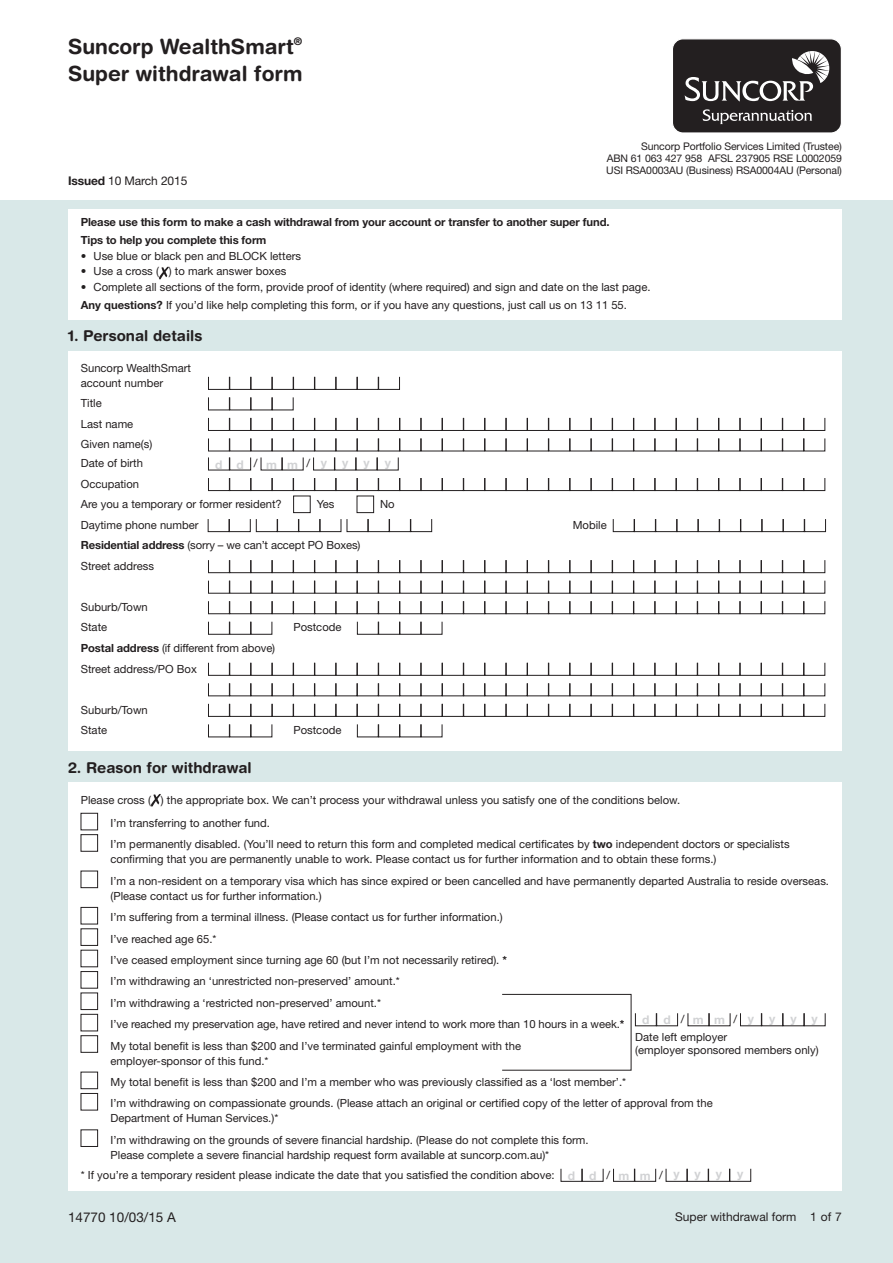
<style>
.page{position:relative;width:893px;height:1263px;background:#fff}
.page>*{position:absolute;margin:0;border:0;box-sizing:border-box;transform-origin:0 0}
.t1{font:700 21px/27px "Helvetica Rounded LT Std";color:#231f20}
.t2{font:700 15px "Helvetica Rounded LT Std";color:#231f20}
.t3{font:13.5px "Helvetica Neue LT Std";color:#231f20}
.t4{font:12px "Helvetica Neue LT Std";color:#231f20}
.t5{font:700 12px "Helvetica Neue LT Std";color:#d1d2d4}
.t6{font:11.25px/21.5px "Helvetica Neue LT Std";color:#231f20}
.t7{font:700 11.25px/17.7px "Helvetica Neue LT Std";letter-spacing:-.01em;color:#231f20}
.t8{font:10.5px/12px "Helvetica Neue LT Std";letter-spacing:-.01em;color:#231f20;text-align:justify}
.s1{font-weight:700}
.s2{font-weight:400;font-size:11.25px;color:#231f20}
.s3{font-weight:700;font-size:12px;color:#d1d2d4}
</style>
<div class="page">
<div style="left:0;top:201px;width:893px;height:1062px;background:#d9e8e8"></div>
<svg style="left:673px;top:39px;width:168px;height:94px;background:#423e3f"></svg>
<div style="left:68px;top:351px;width:774px;height:399px;background:#fff"></div>
<svg style="left:208px;top:376px;width:192px;height:14px"></svg>
<svg style="left:208px;top:397px;width:86px;height:13px"></svg>
<svg style="left:208px;top:417px;width:617px;height:14px"></svg>
<svg style="left:208px;top:438px;width:617px;height:13px"></svg>
<svg style="left:208px;top:457px;width:43px;height:13px"></svg>
<svg style="left:261px;top:457px;width:43px;height:13px"></svg>
<svg style="left:313px;top:457px;width:86px;height:13px"></svg>
<svg style="left:208px;top:478px;width:617px;height:13px"></svg>
<div style="left:293px;top:496px;width:17px;height:17px;border:1px solid #231f20"></div>
<div style="left:357px;top:496px;width:17px;height:17px;border:1px solid #231f20"></div>
<svg style="left:208px;top:519px;width:133px;height:13px"></svg>
<svg style="left:347px;top:519px;width:85px;height:13px"></svg>
<svg style="left:613px;top:519px;width:213px;height:13px"></svg>
<svg style="left:208px;top:560px;width:617px;height:13px"></svg>
<svg style="left:208px;top:580px;width:617px;height:14px"></svg>
<svg style="left:208px;top:601px;width:617px;height:13px"></svg>
<svg style="left:208px;top:621px;width:64px;height:14px"></svg>
<svg style="left:357px;top:621px;width:85px;height:14px"></svg>
<svg style="left:208px;top:662px;width:617px;height:14px"></svg>
<svg style="left:208px;top:683px;width:617px;height:13px"></svg>
<svg style="left:208px;top:703px;width:617px;height:14px"></svg>
<svg style="left:208px;top:724px;width:64px;height:13px"></svg>
<svg style="left:357px;top:724px;width:85px;height:13px"></svg>
<div style="left:68px;top:782px;width:774px;height:409px;background:#fff"></div>
<svg style="left:151px;top:794px;width:10px;height:12px"></svg>
<div style="left:81px;top:813px;width:17px;height:17px;border:1px solid #231f20"></div>
<div style="left:81px;top:834px;width:17px;height:17px;border:1px solid #231f20"></div>
<div style="left:81px;top:871px;width:17px;height:17px;border:1px solid #231f20"></div>
<div style="left:81px;top:907px;width:17px;height:17px;border:1px solid #231f20"></div>
<div style="left:81px;top:950px;width:17px;height:17px;border:1px solid #231f20"></div>
<div style="left:81px;top:971px;width:17px;height:17px;border:1px solid #231f20"></div>
<div style="left:81px;top:993px;width:17px;height:17px;border:1px solid #231f20"></div>
<div style="left:81px;top:1014px;width:17px;height:17px;border:1px solid #231f20"></div>
<div style="left:81px;top:1035px;width:17px;height:17px;border:1px solid #231f20"></div>
<div style="left:81px;top:1072px;width:17px;height:17px;border:1px solid #231f20"></div>
<div style="left:81px;top:1093px;width:17px;height:17px;border:1px solid #231f20"></div>
<div style="left:81px;top:1130px;width:17px;height:17px;border:1px solid #231f20"></div>
<svg style="left:561px;top:1168px;width:42px;height:14px"></svg>
<svg style="left:613px;top:1168px;width:43px;height:14px"></svg>
<svg style="left:666px;top:1168px;width:85px;height:14px"></svg>
<div style="left:502px;top:994px;width:129px;height:76px;border:1px solid #231f20"></div>
<svg style="left:635px;top:1013px;width:43px;height:13px"></svg>
<svg style="left:688px;top:1013px;width:42px;height:13px"></svg>
<svg style="left:740px;top:1013px;width:85px;height:13px"></svg>
<div style="left:68px;top:210px;width:774px;height:110px;background:#fff"></div>
<svg style="left:159px;top:267px;width:10px;height:12px"></svg>
<h1 class="t1" style="left:68px;top:32px;width:236px">Suncorp WealthSmart<sup>®<br></sup>Super withdrawal form</h1>
<p class="t4" style="left:68px;top:174px;width:121px"><span class="s1">Issued</span> 10 March 2015</p>
<p class="t8" style="left:606px;top:140px;width:237px;text-indent:35px">Suncorp Portfolio Services Limited (Trustee)<br>ABN 61 063 427 958 AFSL 237905 RSE L0002059<br>USI RSA0003AU (Business) RSA0004AU (Personal)</p>
<p class="t7" style="left:81px;top:213px;width:530px">Please use this form to make a cash withdrawal from your account or transfer to another super fund.<br>Tips to help you complete this form</p>
<p class="t6" style="left:81px;top:245px;width:222px">• Use blue or black pen and BLOCK letters</p>
<p class="t6" style="left:81px;top:260px;width:207px">• Use a cross ( ) to mark answer boxes</p>
<p class="t6" style="left:81px;top:278px;width:571px;line-height:17.7px">• Complete all sections of the form, provide proof of identity (where required) and sign and date on the last page.<br><span class="s1">Any questions?</span> If you’d like help completing this form, or if you have any questions, just call us on 13 11 55.</p>
<h2 class="t2" style="left:68px;top:327px;width:136px">1. Personal details</h2>
<p class="t6" style="left:81px;top:360px;width:112px;line-height:15px">Suncorp WealthSmart account number</p>
<p class="t6" style="left:81px;top:393px;width:73px;line-height:20.5px">Title<br>Last name<br>Given name(s)</p>
<p class="t6" style="left:81px;top:452px;width:64px">Date of birth</p>
<p class="t5" style="left:215px;top:457px;width:113px">d d<span class="s2">/</span> mm<span class="s2">/</span>y</p>
<p class="t5" style="left:342px;top:455px;width:8px">y</p>
<p class="t5" style="left:363px;top:455px;width:8px">y</p>
<p class="t5" style="left:385px;top:455px;width:8px">y</p>
<p class="t6" style="left:81px;top:473px;width:203px;line-height:20.5px">Occupation<br>Are you a temporary or former resident?</p>
<p class="t6" style="left:317px;top:493px;width:19px">Yes</p>
<p class="t6" style="left:380px;top:493px;width:16px">No</p>
<p class="t6" style="left:81px;top:514px;width:119px">Daytime phone number</p>
<p class="t6" style="left:573px;top:514px;width:35px">Mobile</p>
<p class="t6" style="left:81px;top:535px;width:281px;line-height:20.5px"><span class="s1">Residential address</span> (sorry – we can’t accept PO Boxes)<br>Street address</p>
<p class="t6" style="left:81px;top:596px;width:69px;line-height:20.5px">Suburb/Town<br>State</p>
<p class="t6" style="left:293px;top:617px;width:50px">Postcode</p>
<p class="t6" style="left:81px;top:638px;width:196px;line-height:20.5px"><span class="s1">Postal address</span> (if different from above)<br>Street address/PO Box</p>
<p class="t6" style="left:81px;top:699px;width:69px;line-height:20.5px">Suburb/Town<br>State</p>
<p class="t6" style="left:293px;top:719px;width:50px">Postcode</p>
<h2 class="t2" style="left:68px;top:758px;width:185px">2. Reason for withdrawal</h2>
<p class="t6" style="left:111px;top:788px;width:571px;line-height:23.5px;text-indent:-30px">Please cross ( ) the appropriate box. We can’t process your withdrawal unless you satisfy one of the conditions below.<br>I’m transferring to another fund.</p>
<p class="t6" style="left:111px;top:837px;width:681px;line-height:15px">I’m permanently disabled. (You’ll need to return this form and completed medical certificates by <span class="s1">two</span> independent doctors or specialists confirming that you are permanently unable to work. Please contact us for further information and to obtain these forms.)</p>
<p class="t6" style="left:111px;top:873px;width:720px;line-height:15px">I’m a non-resident on a temporary visa which has since expired or been cancelled and have permanently departed Australia to reside overseas. (Please contact us for further information.)</p>
<p class="t6" style="left:111px;top:906px;width:515px">I’m suffering from a terminal illness. (Please contact us for further information.)<br>I’ve reached age 65.*<br>I’ve ceased employment since turning age 60 (but I’m not necessarily retired). <span class="s1">*<br></span>I’m withdrawing an ‘unrestricted non-preserved’ amount.*<br>I’m withdrawing a ‘restricted non-preserved’ amount.*<br>I’ve reached my preservation age, have retired and never intend to work more than 10 hours in a week.<span class="s1">* </span>My total benefit is less than $200 and I’ve terminated gainful employment with the</p>
<p class="t6" style="left:111px;top:1050px;width:604px">employer-sponsor of this fund.*<br>My total benefit is less than $200 and I’m a member who was previously classified as a ‘lost member’.*<br>I’m withdrawing on compassionate grounds. (Please attach an original or certified copy of the letter of approval from the</p>
<p class="t6" style="left:111px;top:1107px;width:480px">Department of Human Services.)*<br>I’m withdrawing on the grounds of severe financial hardship. (Please do not complete this form.</p>
<p class="t6" style="left:81px;top:1144px;width:600px;line-height:20px;text-indent:30px">Please complete a severe financial hardship request form available at suncorp.com.au)*<br>* If you’re a temporary resident please indicate the date that you satisfied the condition above: <span class="s3">d d</span> / <span class="s3">m m</span> / <span class="s3">y</span></p>
<p class="t5" style="left:642px;top:1012px;width:113px">d d<span class="s2">/</span> mm<span class="s2">/</span>y</p>
<p class="t5" style="left:769px;top:1011px;width:8px">y</p>
<p class="t5" style="left:790px;top:1011px;width:8px">y</p>
<p class="t5" style="left:812px;top:1011px;width:8px">y</p>
<p class="t6" style="left:635px;top:1030px;width:185px;line-height:13.5px">Date left employer<br>(employer sponsored members only)</p>
<p class="t5" style="left:695px;top:1166px;width:8px">y</p>
<p class="t5" style="left:716px;top:1166px;width:8px">y</p>
<p class="t5" style="left:737px;top:1166px;width:8px">y</p>
<p class="t3" style="left:68px;top:1209px;width:109px">14770 10/03/15 A</p>
<p class="t4" style="left:675px;top:1209px;width:168px">Super withdrawal form 1 of 7</p>
</div>
